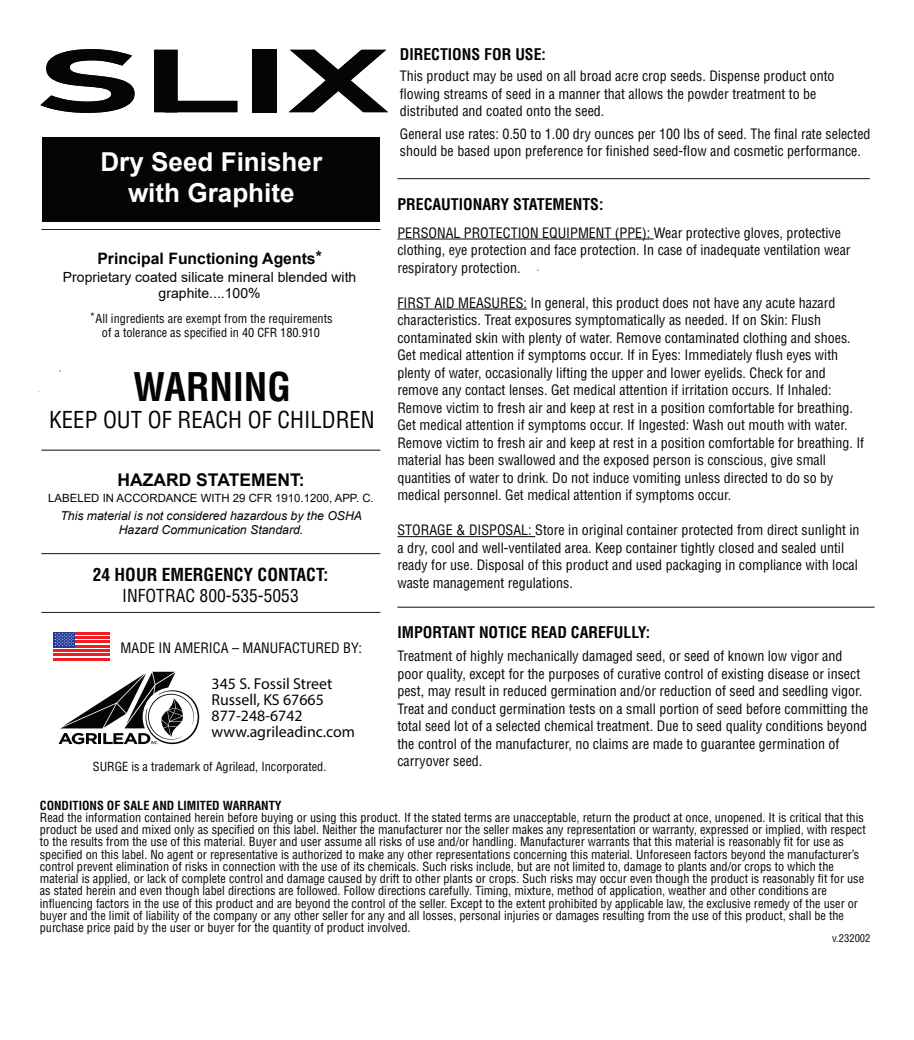
<style>
.page{position:relative;width:914px;height:1040px;background:#fff}
.page>*{position:absolute;margin:0;border:0;box-sizing:border-box;transform-origin:0 0}
.t1{font:88.02px "Bahnschrift";color:#050504;scale:1.99 1}
.t2{font:700 condensed 38.5px "Helvetica LT Std";color:#040503}
.t3{font:700 26.07px/31.3px "Arial";color:#fff;text-align:center}
.t4{font:condensed 22.75px "Helvetica LT Std";color:#040503}
.t5{font:700 condensed 17.5px "Helvetica LT Std";color:#040503}
.t6{font:condensed 17.5px "Helvetica LT Std";color:#040503}
.t7{font:700 17.5px "Arial";color:#040503}
.t8{font:15.92px/15.9px "Myriad Pro";color:#040503}
.t9{font:700 condensed 15.75px "Helvetica LT Std";color:#040503}
.t10{font:700 15.75px "Arial";color:#040503}
.t11{font:condensed 14px/17.5px "Helvetica LT Std";color:#040503}
.t12{font:14px/15.8px "Arial";color:#040503;text-align:center}
.t13{font:condensed 12.25px/12.2px "Helvetica LT Std";color:#040503}
.t14{font:italic 12.25px/14px "Arial";color:#040503;text-align:center}
.t15{font:700 condensed 12.25px "Helvetica LT Std";color:#040503}
.t16{font:11.38px "Arial";color:#040503}
.t17{font:condensed 10.5px "Helvetica LT Std";color:#040503}
.s1{font-size:11.38px}
</style>
<div class="page">
<hr style="left:397px;top:239px;width:257px;height:1px;background:#040503">
<hr style="left:397px;top:309px;width:130px;height:1px;background:#040503">
<hr style="left:397px;top:536px;width:138px;height:1px;background:#040503">
<hr style="left:397px;top:606px;width:477px;height:1px;background:#231f20">
<hr style="left:41px;top:229px;width:339px;height:1px;background:#231f20">
<hr style="left:397px;top:178px;width:472px;height:1px;background:#231f20">
<hr style="left:41px;top:450px;width:339px;height:1px;background:#231f20">
<hr style="left:41px;top:553px;width:339px;height:1px;background:#231f20">
<hr style="left:41px;top:612px;width:339px;height:1px;background:#231f20">
<svg style="left:54px;top:634px;width:56px;height:18px"></svg>
<hr style="left:54px;top:632px;width:56px;height:2px;background:#ee1d23">
<hr style="left:54px;top:636px;width:56px;height:2px;background:#ee1d23">
<hr style="left:54px;top:640px;width:56px;height:3px;background:#ee1d23">
<hr style="left:54px;top:645px;width:56px;height:2px;background:#ee1d23">
<hr style="left:54px;top:649px;width:56px;height:2px;background:#ee1d23">
<hr style="left:54px;top:653px;width:56px;height:3px;background:#ee1d23">
<hr style="left:54px;top:658px;width:56px;height:2px;background:#ee1d23">
<div style="left:54px;top:632px;width:21px;height:15px;background:#253b97"></div>
<svg style="left:55px;top:633px;width:19px;height:13px"></svg>
<svg style="left:59px;top:671px;width:140px;height:73px"></svg>
<div style="left:42px;top:137px;width:338px;height:84px;background:#050504"></div>
<h1 class="t1" style="left:34px;top:14px;width:179px">SLIX</h1>
<h3 class="t3" style="left:100px;top:146px;width:223px">Dry Seed Finisher with Graphite</h3>
<p class="t10" style="left:97px;top:247px;width:226px">Principal Functioning Agents*</p>
<p class="t12" style="left:63px;top:269px;width:295px">Proprietary coated silicate mineral blended with graphite....100%</p>
<p class="t13" style="left:89px;top:311px;width:244px;line-height:14.7px;text-align:center"><span class="s1">*</span>All ingredients are exempt from the requirements of a tolerance as specified in 40 CFR 180.910</p>
<h2 class="t2" style="left:133px;top:363px;width:159px">WARNING</h2>
<h3 class="t4" style="left:49px;top:406px;width:327px">KEEP OUT OF REACH OF CHILDREN</h3>
<p class="t7" style="left:117px;top:467px;width:188px">HAZARD STATEMENT:</p>
<p class="t16" style="left:48px;top:490px;width:327px">LABELED IN ACCORDANCE WITH 29 CFR 1910.1200, APP. C.</p>
<p class="t14" style="left:60px;top:509px;width:303px">This material is not considered hazardous by the OSHA<br>Hazard Communication Standard.</p>
<p class="t5" style="left:93px;top:563px;width:237px">24 HOUR EMERGENCY CONTACT:</p>
<p class="t6" style="left:122px;top:584px;width:178px">INFOTRAC 800-535-5053</p>
<p class="t9" style="left:400px;top:44px;width:148px">DIRECTIONS FOR USE:</p>
<p class="t11" style="left:400px;top:67px;width:436px">This product may be used on all broad acre crop seeds. Dispense product onto flowing streams of seed in a manner that allows the powder treatment to be distributed and coated onto the seed.</p>
<p class="t11" style="left:400px;top:125px;width:472px">General use rates: 0.50 to 1.00 dry ounces per 100 lbs of seed. The final rate selected should be based upon preference for finished seed-flow and cosmetic performance.</p>
<p class="t9" style="left:397px;top:194px;width:207px">PRECAUTIONARY STATEMENTS:</p>
<p class="t11" style="left:397px;top:224px;width:454px">PERSONAL PROTECTION EQUIPMENT (PPE): Wear protective gloves, protective clothing, eye protection and face protection. In case of inadequate ventilation wear respiratory protection.</p>
<p class="t11" style="left:397px;top:294px;width:468px">FIRST AID MEASURES: In general, this product does not have any acute hazard characteristics. Treat exposures symptomatically as needed. If on Skin: Flush contaminated skin with plenty of water. Remove contaminated clothing and shoes.<br>Get medical attention if symptoms occur. If in Eyes: Immediately flush eyes with plenty of water, occasionally lifting the upper and lower eyelids. Check for and remove any contact lenses. Get medical attention if irritation occurs. If Inhaled:<br>Remove victim to fresh air and keep at rest in a position comfortable for breathing.<br>Get medical attention if symptoms occur. If Ingested: Wash out mouth with water.<br>Remove victim to fresh air and keep at rest in a position comfortable for breathing. If material has been swallowed and the exposed person is conscious, give small quantities of water to drink. Do not induce vomiting unless directed to do so by medical personnel. Get medical attention if symptoms occur.</p>
<p class="t11" style="left:397px;top:521px;width:463px">STORAGE &amp; DISPOSAL: Store in original container protected from direct sunlight in a dry, cool and well-ventilated area. Keep container tightly closed and sealed until ready for use. Disposal of this product and used packaging in compliance with local waste management regulations.</p>
<p class="t11" style="left:121px;top:639px;width:243px">MADE IN AMERICA – MANUFACTURED BY:</p>
<p class="t8" style="left:211px;top:675px;width:145px">345 S. Fossil Street<br>Russell, KS 67665<br>877-248-6742 www.agrileadinc.com</p>
<p class="t13" style="left:93px;top:760px;width:235px">SURGE is a trademark of Agrilead, Incorporated.</p>
<p class="t9" style="left:397px;top:622px;width:254px">IMPORTANT NOTICE READ CAREFULLY:</p>
<p class="t11" style="left:397px;top:647px;width:472px">Treatment of highly mechanically damaged seed, or seed of known low vigor and poor quality, except for the purposes of curative control of existing disease or insect pest, may result in reduced germination and/or reduction of seed and seedling vigor.<br>Treat and conduct germination tests on a small portion of seed before committing the total seed lot of a selected chemical treatment. Due to seed quality conditions beyond the control of the manufacturer, no claims are made to guarantee germination of carryover seed.</p>
<p class="t15" style="left:40px;top:797px;width:243px">CONDITIONS OF SALE AND LIMITED WARRANTY</p>
<p class="t13" style="left:40px;top:811px;width:827px">Read the information contained herein before buying or using this product. If the stated terms are unacceptable, return the product at once, unopened. It is critical that this product be used and mixed only as specified on this label. Neither the manufacturer nor the seller makes any representation or warranty, expressed or implied, with respect to the results from the use of this material. Buyer and user assume all risks of use and/or handling. Manufacturer warrants that this material is reasonably fit for use as specified on this label. No agent or representative is authorized to make any other representations concerning this material. Unforeseen factors beyond the manufacturer’s control prevent elimination of risks in connection with the use of its chemicals. Such risks include, but are not limited to, damage to plants and/or crops to which the material is applied, or lack of complete control and damage caused by drift to other plants or crops. Such risks may occur even though the product is reasonably fit for use as stated herein and even though label directions are followed. Follow directions carefully. Timing, mixture, method of application, weather and other conditions are influencing factors in the use of this product and are beyond the control of the seller. Except to the extent prohibited by applicable law, the exclusive remedy of the user or buyer and the limit of liability of the company or any other seller for any and all losses, personal injuries or damages resulting from the use of this product, shall be the purchase price paid by the user or buyer for the quantity of product involved.</p>
<p class="t17" style="left:832px;top:931px;width:40px">v.232002</p>
</div>
